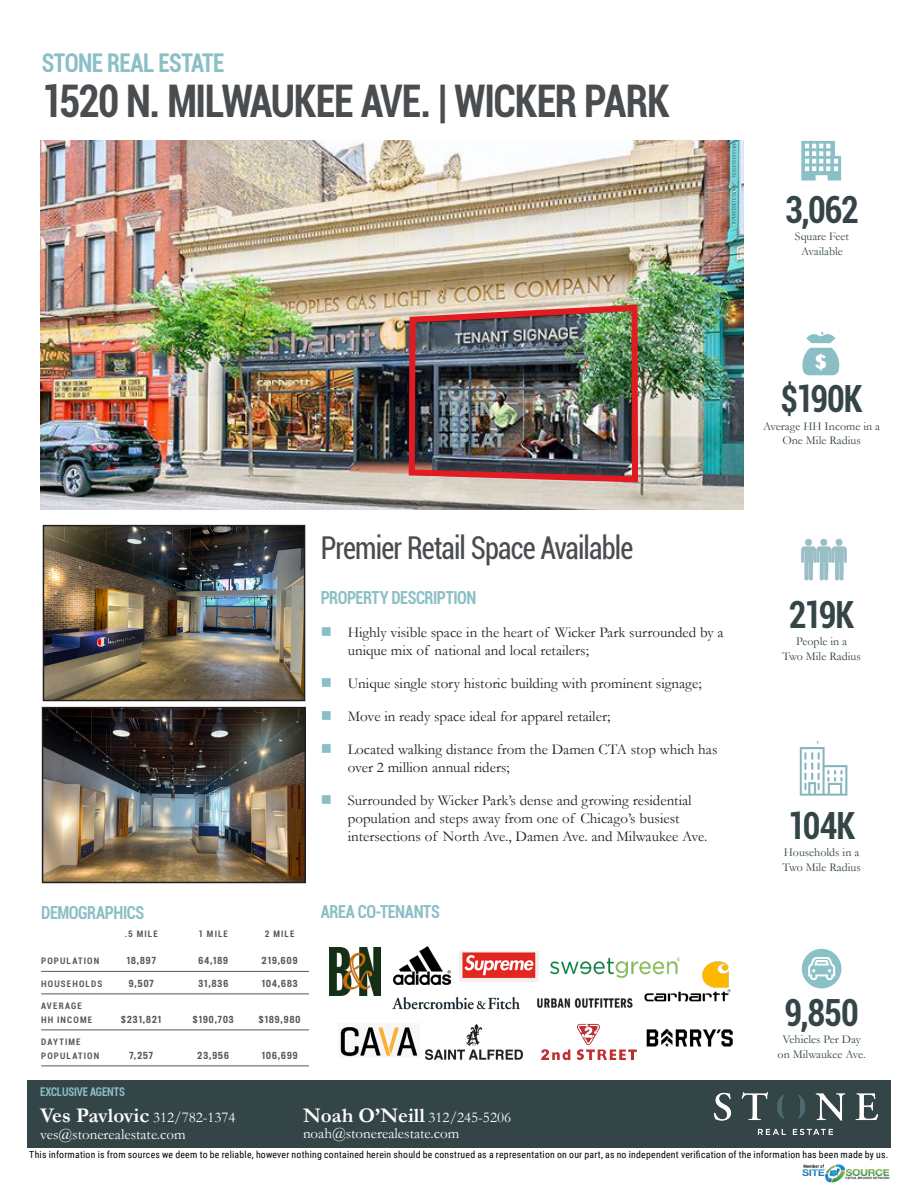
<style>
.page{position:relative;width:918px;height:1188px;background:#fff}
.page>*{position:absolute;margin:0;border:0;box-sizing:border-box;transform-origin:0 0}
.Page_Header{font:700 condensed 45px "Roboto";letter-spacing:-.035em;color:#4a4d50;scale:.9 1}
.Stats_Number{font:700 condensed 37.5px "Roboto";letter-spacing:-.03em;color:#344548;scale:.9 1}
.Section_Title{font:condensed 31.5px "Roboto";letter-spacing:-.03em;color:#4a4d50;scale:.9 1}
.Property_Address{font:700 condensed 25.8px "Roboto";letter-spacing:-.025em;color:#8abfc6;scale:.9 1}
.t1{font:700 condensed 18px "Roboto";letter-spacing:-.025em;color:#8abfc6;scale:.9 1}
.t2{font:15px/18px "Garamond";color:#231f20}
.Footer_Text{font:15px "Garamond";color:#fff}
.Stats_Body{font:12px/14.4px "Garamond";color:#344548;text-align:center}
.Footer_Header{font:700 condensed 12px "Roboto";letter-spacing:-.01em;color:#8abfc6;scale:.9 1}
.Table_Header{font:9.75px "Roboto Condensed";letter-spacing:.025em;color:#000}
.t3{font:500 9px "Titling Gothic FB Cond";letter-spacing:.125em;color:#57585a}
.t4{font:700 condensed 9px/13.5px "Roboto";letter-spacing:.125em;color:#57585a}
.s1{color:#8abfc6}
.s2{font-weight:700;font-size:21px}
</style>
<div class="page">
<img style="left:40px;top:141px;width:704px;height:369px">
<hr style="left:41px;top:971px;width:268px;height:1px;background:#57585a">
<hr style="left:41px;top:994px;width:268px;height:1px;background:#57585a">
<hr style="left:41px;top:1030px;width:268px;height:1px;background:#57585a">
<hr style="left:41px;top:1066px;width:268px;height:1px;background:#57585a">
<div style="left:27px;top:1080px;width:864px;height:68px;background:#344548"></div>
<img style="left:715px;top:1092px;width:162px;height:43px">
<svg style="left:801px;top:141px;width:40px;height:40px"></svg>
<svg style="left:802px;top:332px;width:38px;height:43px"></svg>
<img style="left:799px;top:748px;width:49px;height:47px">
<img style="left:46px;top:528px;width:256px;height:170px">
<div style="left:43px;top:525px;width:262px;height:176px;border:2px solid #231f20"></div>
<img style="left:45px;top:710px;width:258px;height:170px">
<div style="left:42px;top:707px;width:264px;height:176px;border:2px solid #231f20"></div>
<img style="left:801px;top:538px;width:46px;height:42px">
<img style="left:392px;top:996px;width:128px;height:14px">
<img style="left:330px;top:948px;width:50px;height:47px">
<img style="left:644px;top:961px;width:87px;height:41px">
<img style="left:550px;top:957px;width:130px;height:21px">
<img style="left:393px;top:947px;width:57px;height:38px">
<img style="left:646px;top:1029px;width:87px;height:18px">
<img style="left:537px;top:998px;width:96px;height:10px">
<img style="left:426px;top:1025px;width:97px;height:35px">
<img style="left:340px;top:1026px;width:78px;height:31px">
<img style="left:459px;top:951px;width:79px;height:30px">
<img style="left:541px;top:1023px;width:96px;height:37px">
<img style="left:802px;top:1164px;width:88px;height:19px">
<svg style="left:802px;top:949px;width:39px;height:39px"></svg>
<img style="left:406px;top:301px;width:235px;height:184px">
<p class="Property_Address" style="left:42px;top:45px;width:205px">STONE REAL ESTATE</p>
<p class="Page_Header" style="left:42px;top:69px;width:699px">1520 N. MILWAUKEE AVE. | WICKER PARK</p>
<p class="Stats_Number" style="left:785px;top:183px;width:83px">3,062</p>
<p class="Stats_Body" style="left:795px;top:229px;width:56px">Square Feet</p>
<p class="Stats_Body" style="left:801px;top:243px;width:43px">Available</p>
<p class="Section_Title" style="left:321px;top:526px;width:349px">Premier Retail Space Available</p>
<p class="t1" style="left:321px;top:585px;width:175px">PROPERTY DESCRIPTION</p>
<p class="t2" style="left:348px;top:623px;width:377px;text-indent:-27px"><span class="s1">■</span> Highly visible space in the heart of Wicker Park surrounded by a unique mix of national and local retailers;</p>
<p class="t2" style="left:321px;top:674px;width:383px"><span class="s1">■</span> Unique single story historic building with prominent signage;</p>
<p class="t2" style="left:321px;top:707px;width:291px"><span class="s1">■</span> Move in ready space ideal for apparel retailer;</p>
<p class="t2" style="left:348px;top:740px;width:371px;text-indent:-27px"><span class="s1">■</span> Located walking distance from the Damen CTA stop which has over 2 million annual riders;</p>
<p class="t2" style="left:348px;top:791px;width:361px;text-indent:-27px"><span class="s1">■</span> Surrounded by Wicker Park’s dense and growing residential population and steps away from one of Chicago’s busiest intersections of North Ave., Damen Ave. and Milwaukee Ave.</p>
<p class="t1" style="left:41px;top:900px;width:116px">DEMOGRAPHICS</p>
<p class="t4" style="left:125px;top:927px;width:34px">.5 MILE</p>
<p class="t4" style="left:198px;top:927px;width:31px">1 MILE</p>
<p class="t4" style="left:265px;top:927px;width:31px">2 MILE</p>
<p class="t4" style="left:41px;top:954px;width:60px">POPULATION</p>
<p class="t3" style="left:127px;top:956px;width:31px">18,897</p>
<p class="t3" style="left:199px;top:956px;width:31px">64,189</p>
<p class="t3" style="left:262px;top:956px;width:37px">219,609</p>
<p class="t4" style="left:41px;top:977px;width:63px">HOUSEHOLDS</p>
<p class="t3" style="left:129px;top:978px;width:26px">9,507</p>
<p class="t3" style="left:198px;top:978px;width:31px">31,836</p>
<p class="t3" style="left:262px;top:978px;width:37px">104,683</p>
<p class="t4" style="left:41px;top:999px;width:52px">AVERAGE<br>HH INCOME</p>
<p class="t3" style="left:121px;top:1014px;width:41px">$231,821</p>
<p class="t3" style="left:193px;top:1014px;width:42px">$190,703</p>
<p class="t3" style="left:259px;top:1014px;width:43px">$189,980</p>
<p class="t4" style="left:41px;top:1035px;width:60px">DAYTIME<br>POPULATION</p>
<p class="t3" style="left:129px;top:1050px;width:25px">7,257</p>
<p class="t3" style="left:198px;top:1050px;width:33px">23,956</p>
<p class="t3" style="left:262px;top:1050px;width:37px">106,699</p>
<p class="t1" style="left:321px;top:899px;width:134px">AREA CO-TENANTS</p>
<p class="Stats_Number" style="left:780px;top:373px;width:93px">$190K</p>
<p class="Stats_Body" style="left:763px;top:419px;width:118px">Average HH Income in a<br>One Mile Radius</p>
<p class="Stats_Number" style="left:789px;top:588px;width:74px">219K</p>
<p class="Stats_Body" style="left:796px;top:634px;width:53px">People in a</p>
<p class="Stats_Body" style="left:782px;top:649px;width:80px">Two Mile Radius</p>
<p class="Stats_Number" style="left:788px;top:799px;width:76px">104K</p>
<p class="Stats_Body" style="left:784px;top:845px;width:77px">Households in a</p>
<p class="Stats_Body" style="left:782px;top:860px;width:80px">Two Mile Radius</p>
<p class="Stats_Number" style="left:785px;top:986px;width:84px">9,850</p>
<p class="Stats_Body" style="left:782px;top:1032px;width:80px">Vehicles Per Day</p>
<p class="Stats_Body" style="left:778px;top:1046px;width:90px">on Milwaukee Ave.</p>
<p class="Footer_Header" style="left:40px;top:1083px;width:96px">EXCLUSIVE AGENTS</p>
<p class="Footer_Text" style="left:40px;top:1107px;width:197px"><span class="s2">Ves Pavlovic</span> 312/782-1374</p>
<p class="Footer_Text" style="left:40px;top:1124px;width:147px">ves@stonerealestate.com</p>
<p class="Table_Header" style="left:29px;top:1148px;width:861px">This information is from sources we deem to be reliable, however nothing contained herein should be construed as a representation on our part, as no independent verification of the information has been made by us.</p>
<p class="Footer_Text" style="left:303px;top:1107px;width:210px"><span class="s2">Noah O’Neill</span> 312/245-5206</p>
<p class="Footer_Text" style="left:303px;top:1124px;width:158px">noah@stonerealestate.com</p>
</div>
